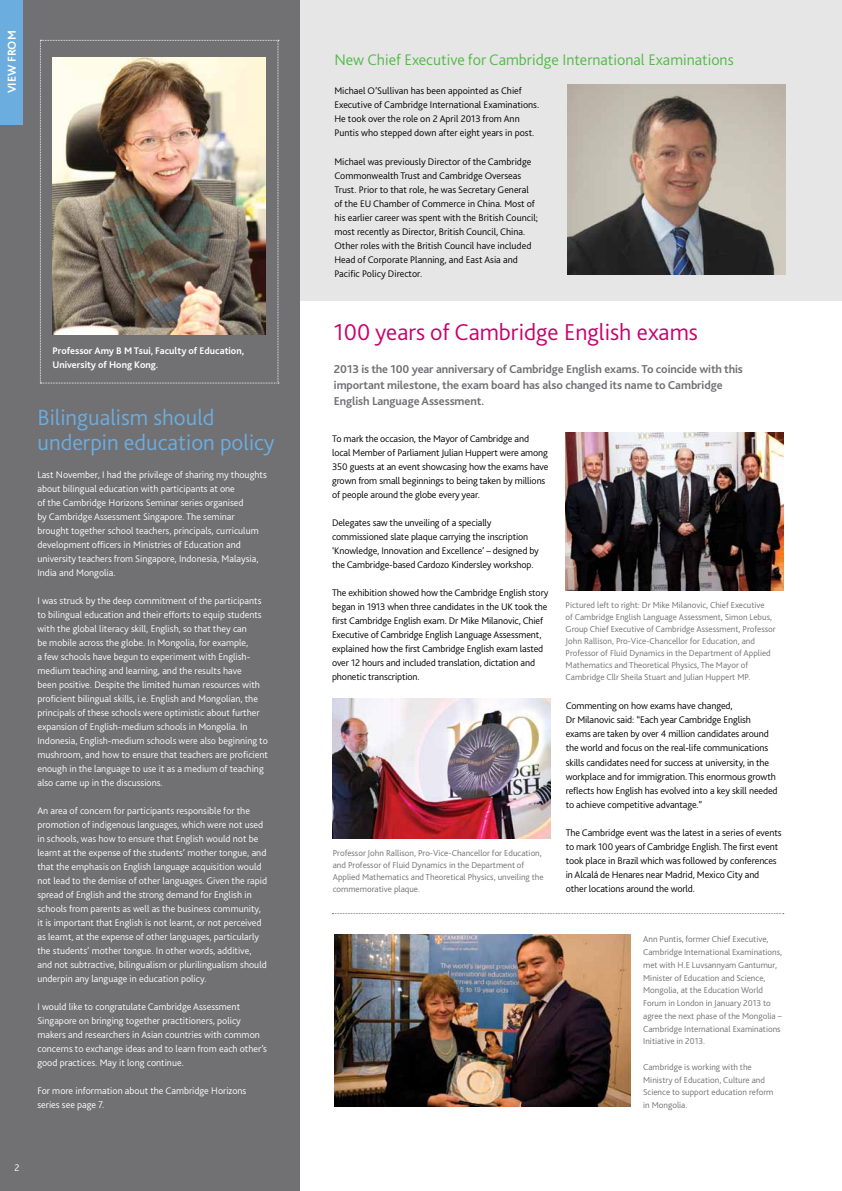
<style>
.page{position:relative;width:842px;height:1191px;background:#fff}
.page>*{position:absolute;margin:0;border:0;box-sizing:border-box;transform-origin:0 0}
.t1{font:300 24px "Bliss 2";color:#ca006c}
.t2{font:300 23px/25px "Bliss 2";color:#6caddf}
.t3{font:300 16px "Bliss 2";color:#54b948}
.t4{font:700 12px/16px "Bliss 2";letter-spacing:-.01em;color:#717073}
.t5{font:700 12px "Bliss 2";color:#fff}
.t6{font:300 10px/14px "Bliss 2";color:#fff}
.t7{font:300 10px/14px "Bliss 2";letter-spacing:-.01em;color:#000}
.t8{font:700 10px/14px "Bliss 2";color:#fff}
.t9{font:300 9px/12.8px "Bliss 2";color:#717073}
</style>
<div class="page">
<div style="left:0;top:0;width:842px;height:300px;background:#e6e6e7"></div>
<div style="left:0;top:0;width:299px;height:1191px;background:#717073"></div>
<svg style="left:40px;top:40px;width:239px;height:344px"></svg>
<img style="left:52px;top:57px;width:213px;height:277px">
<img style="left:567px;top:85px;width:219px;height:189px">
<div style="left:0;top:0;width:22px;height:124px;background:#6caddf"></div>
<svg style="left:332px;top:913px;width:452px;height:1px"></svg>
<img style="left:334px;top:934px;width:297px;height:172px">
<img style="left:566px;top:432px;width:218px;height:158px">
<img style="left:333px;top:698px;width:218px;height:140px">
<p class="t5" style="left:5px;top:93px;width:62px;rotate:-90deg">View from</p>
<p class="t8" style="left:52px;top:343px;width:193px">Professor Amy B M Tsui, Faculty of Education,<br>University of Hong Kong.</p>
<h2 class="t2" style="left:37px;top:404px;width:239px">Bilingualism should underpin education policy</h2>
<p class="t6" style="left:37px;top:467px;width:231px">Last November, I had the privilege of sharing my thoughts about bilingual education with participants at one<br>of the Cambridge Horizons Seminar series organised<br>by Cambridge Assessment Singapore. The seminar brought together school teachers, principals, curriculum development officers in Ministries of Education and university teachers from Singapore, Indonesia, Malaysia, India and Mongolia.</p>
<p class="t6" style="left:37px;top:593px;width:232px">I was struck by the deep commitment of the participants to bilingual education and their efforts to equip students with the global literacy skill, English, so that they can<br>be mobile across the globe. In Mongolia, for example,<br>a few schools have begun to experiment with English&shy;medium teaching and learning, and the results have<br>been positive. Despite the limited human resources with proficient bilingual skills, i.e. English and Mongolian, the principals of these schools were optimistic about further expansion of English-medium schools in Mongolia. In Indonesia, English-medium schools were also beginning to mushroom, and how to ensure that teachers are proficient enough in the language to use it as a medium of teaching also came up in the discussions.</p>
<p class="t6" style="left:37px;top:803px;width:231px">An area of concern for participants responsible for the promotion of indigenous languages, which were not used in schools, was how to ensure that English would not be learnt at the expense of the students’ mother tongue, and that the emphasis on English language acquisition would not lead to the demise of other languages. Given the rapid spread of English and the strong demand for English in schools from parents as well as the business community, it is important that English is not learnt, or not perceived as learnt, at the expense of other languages, particularly the students’ mother tongue. In other words, additive, and not subtractive, bilingualism or plurilingualism should underpin any language in education policy.</p>
<p class="t6" style="left:37px;top:999px;width:231px">I would like to congratulate Cambridge Assessment Singapore on bringing together practitioners, policy makers and researchers in Asian countries with common concerns to exchange ideas and to learn from each other’s good practices. May it long continue.</p>
<p class="t6" style="left:37px;top:1083px;width:210px">For more information about the Cambridge Horizons series see page 7.</p>
<p class="t6" style="left:14px;top:1160px;width:7px">2</p>
<h3 class="t3" style="left:334px;top:50px;width:401px">New Chief Executive for Cambridge International Examinations</h3>
<p class="t7" style="left:334px;top:83px;width:206px">Michael O’Sullivan has been appointed as Chief Executive of Cambridge International Examinations.<br>He took over the role on 2 April 2013 from Ann Puntis who stepped down after eight years in post.</p>
<p class="t7" style="left:334px;top:155px;width:205px">Michael was previously Director of the Cambridge Commonwealth Trust and Cambridge Overseas Trust. Prior to that role, he was Secretary General of the EU Chamber of Commerce in China. Most of his earlier career was spent with the British Council; most recently as Director, British Council, China.<br>Other roles with the British Council have included Head of Corporate Planning, and East Asia and Pacific Policy Director.</p>
<h1 class="t1" style="left:334px;top:317px;width:366px">100 years of Cambridge English exams</h1>
<p class="t4" style="left:334px;top:360px;width:410px">2013 is the 100 year anniversary of Cambridge English exams. To coincide with this important milestone, the exam board has also changed its name to Cambridge<br>English Language Assessment.</p>
<p class="t7" style="left:332px;top:431px;width:218px">To mark the occasion, the Mayor of Cambridge and local Member of Parliament Julian Huppert were among 350 guests at an event showcasing how the exams have grown from small beginnings to being taken by millions of people around the globe every year.</p>
<p class="t7" style="left:332px;top:515px;width:208px">Delegates saw the unveiling of a specially commissioned slate plaque carrying the inscription ‘Knowledge, Innovation and Excellence’ – designed by the Cambridge-based Cardozo Kindersley workshop.</p>
<p class="t7" style="left:332px;top:585px;width:218px">The exhibition showed how the Cambridge English story began in 1913 when three candidates in the UK took the first Cambridge English exam. Dr Mike Milanovic, Chief Executive of Cambridge English Language Assessment, explained how the first Cambridge English exam lasted over 12 hours and included translation, dictation and phonetic transcription.</p>
<p class="t9" style="left:333px;top:846px;width:212px;line-height:12px">Professor John Rallison, Pro-Vice-Chancellor for Education, and Professor of Fluid Dynamics in the Department of Applied Mathematics and Theoretical Physics, unveiling the commemorative plaque.</p>
<p class="t9" style="left:566px;top:598px;width:212px;line-height:12px">Pictured left to right: Dr Mike Milanovic, Chief Executive<br>of Cambridge English Language Assessment, Simon Lebus, Group Chief Executive of Cambridge Assessment, Professor John Rallison, Pro-Vice-Chancellor for Education, and Professor of Fluid Dynamics in the Department of Applied Mathematics and Theoretical Physics, The Mayor of Cambridge Cllr Sheila Stuart and Julian Huppert MP.</p>
<p class="t7" style="left:566px;top:699px;width:213px">Commenting on how exams have changed,<br>Dr Milanovic said: “Each year Cambridge English exams are taken by over 4 million candidates around the world and focus on the real-life communications skills candidates need for success at university, in the workplace and for immigration. This enormous growth reflects how English has evolved into a key skill needed to achieve competitive advantage.”</p>
<p class="t7" style="left:566px;top:825px;width:217px">The Cambridge event was the latest in a series of events to mark 100 years of Cambridge English. The first event took place in Brazil which was followed by conferences in Alcalá de Henares near Madrid, Mexico City and other locations around the world.</p>
<p class="t9" style="left:643px;top:932px;width:140px">Ann Puntis, former Chief Executive, Cambridge International Examinations, met with H.E Luvsannyam Gantumur, Minister of Education and Science, Mongolia, at the Education World Forum in London in January 2013 to agree the next phase of the Mongolia – Cambridge International Examinations Initiative in 2013.</p>
<p class="t9" style="left:643px;top:1060px;width:132px">Cambridge is working with the<br>Ministry of Education, Culture and<br>Science to support education reform in Mongolia.</p>
</div>
